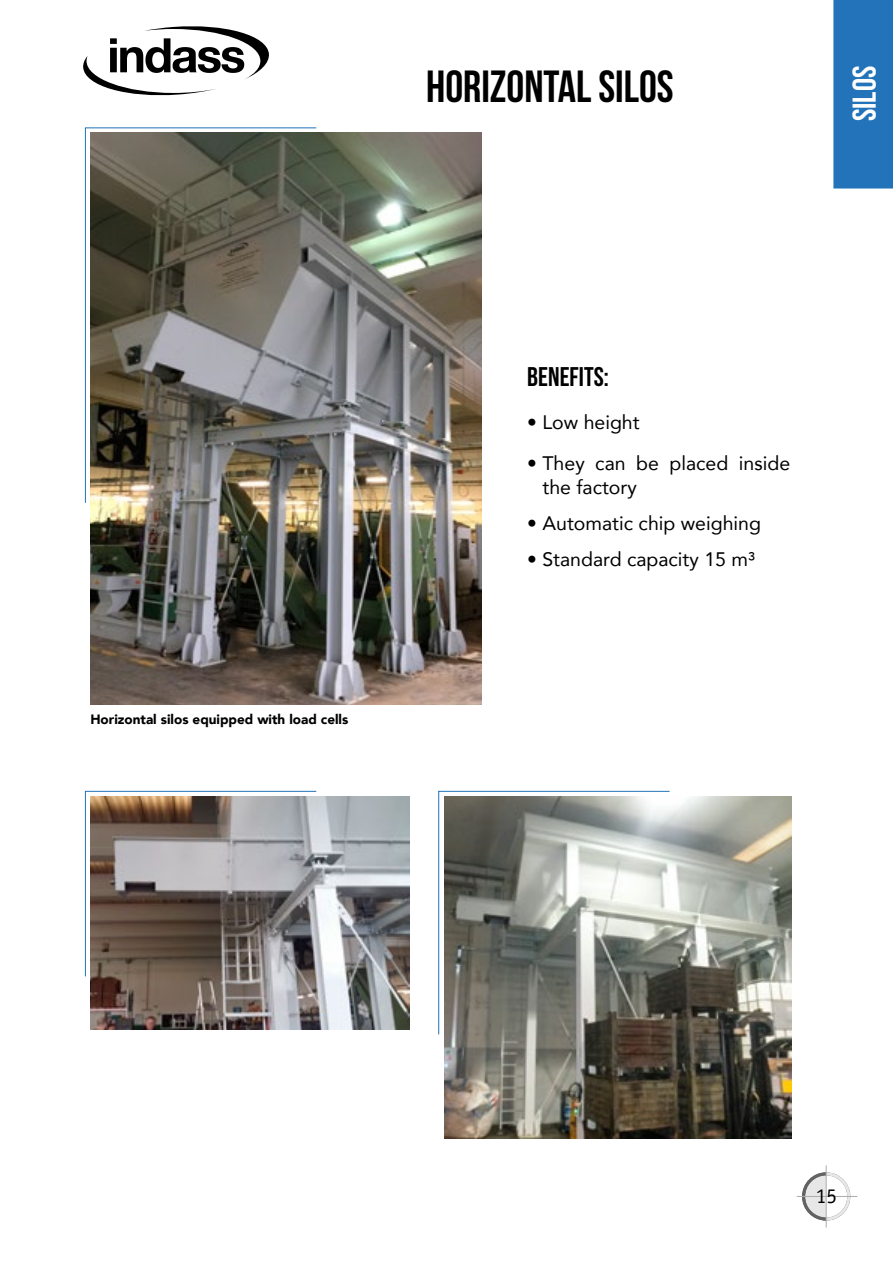
<style>
.page{position:relative;width:893px;height:1263px;background:#fff}
.page>*{position:absolute;margin:0;border:0;box-sizing:border-box;transform-origin:0 0}
.t1{font:45px "Bebas Neue";color:#000}
.t2{font:33px "Bebas Neue";color:#fff}
.t3{font:27px "Bebas Neue";color:#000}
.t4{font:21px "Officina Sans Std";color:#000}
.t5{font:19.5px/23.4px "Avenir";color:#000}
.t6{font:900 13.5px "Avenir";color:#000}
</style>
<div class="page">
<svg style="left:802px;top:1171px;width:49px;height:51px"></svg>
<hr style="left:826px;top:1165px;width:1px;height:62px;background:#acacac">
<hr style="left:797px;top:1196px;width:60px;height:1px;background:#acacac">
<div style="left:833px;top:0;width:60px;height:189px;background:#2273b9"></div>
<svg style="left:85px;top:127px;width:232px;height:376px"></svg>
<img style="left:90px;top:132px;width:392px;height:573px">
<svg style="left:438px;top:790px;width:232px;height:245px"></svg>
<svg style="left:85px;top:790px;width:232px;height:187px"></svg>
<img style="left:445px;top:796px;width:346px;height:342px">
<img style="left:90px;top:796px;width:319px;height:233px">
<svg style="left:83px;top:26px;width:186px;height:70px"></svg>
<h1 class="t1" style="left:426px;top:61px;width:249px">HORIZONTAL SILOS</h1>
<h2 class="t2" style="left:846px;top:121px;width:57px;rotate:-90deg">SILOS</h2>
<p class="t6" style="left:90px;top:708px;width:260px">Horizontal silos equipped with load cells</p>
<h3 class="t3" style="left:527px;top:361px;width:83px">BENEFITS:</h3>
<p class="t5" style="left:527px;top:410px;width:114px">• Low height</p>
<p class="t5" style="left:542px;top:451px;width:249px;text-indent:-15px">• They can be placed inside the factory</p>
<p class="t5" style="left:527px;top:511px;width:235px">• Automatic chip weighing</p>
<p class="t5" style="left:527px;top:547px;width:229px">• Standard capacity 15 m³</p>
<p class="t4" style="left:816px;top:1184px;width:22px">15</p>
</div>
